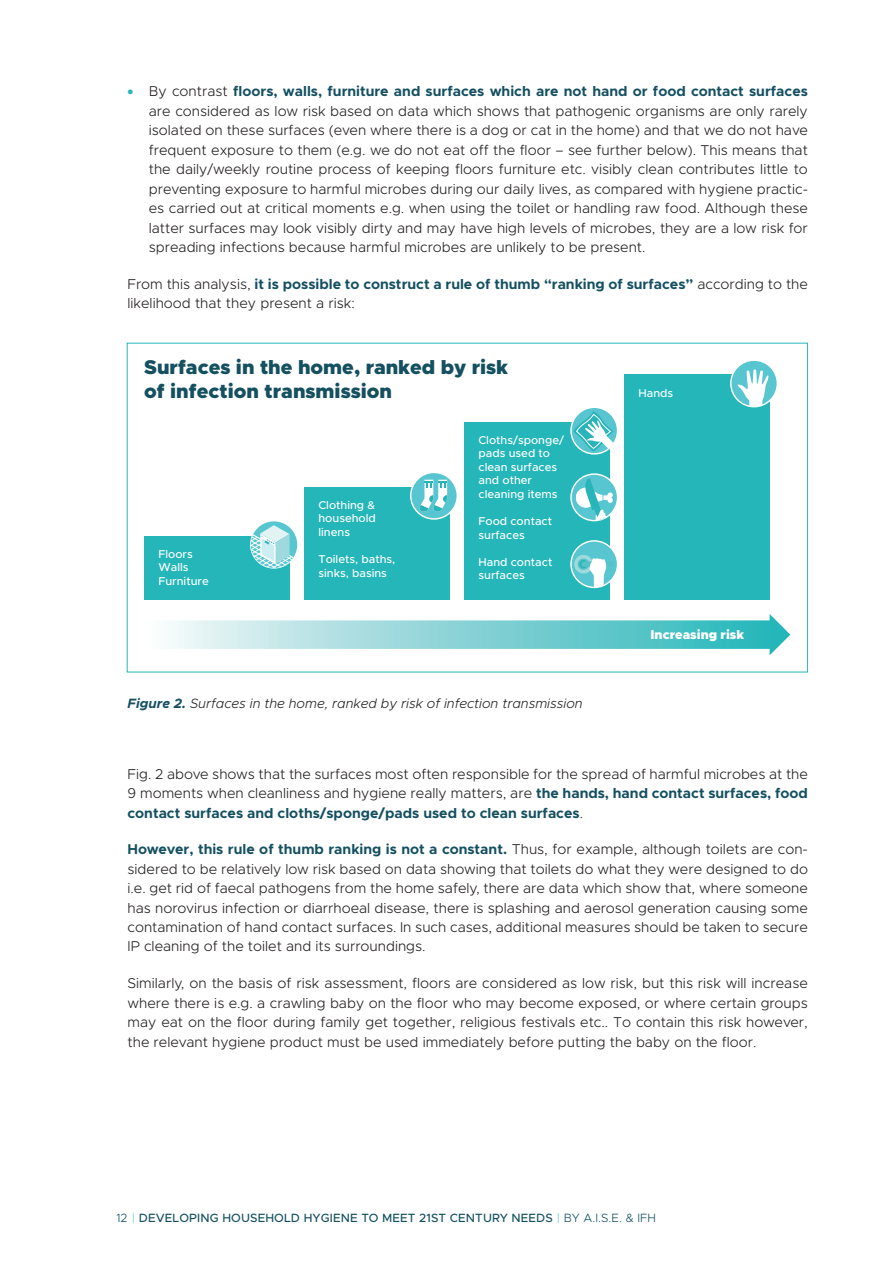
<style>
.page{position:relative;width:893px;height:1263px;background:#fff}
.page>*{position:absolute;margin:0;border:0;box-sizing:border-box;transform-origin:0 0}
.t1{font:900 19.95px/24px "Metropolis";color:#155061}
.t2{font:300 14.25px/19.5px "Metropolis";color:#231f20;text-align:justify}
.t3{font:italic 300 13.5px "Metropolis";color:#231f20}
.t4{font:900 12.9px "Metropolis";color:#fff}
.t5{font:500 12px "Metropolis";letter-spacing:.01em;color:#145061}
.t6{font:500 11.4px/13.5px "Metropolis";color:#fff}
.s1{font-family:"Montserrat";font-weight:900;color:#25b6b9}
.s2{font-weight:700;color:#145061}
.s3{font-weight:700;color:#155061}
.s4{font-weight:300}
.s5{font-weight:300;color:#57c6d1}
</style>
<div class="page">
<div style="left:144px;top:536px;width:146px;height:63px;background:#25b6b9"></div>
<div style="left:304px;top:487px;width:146px;height:112px;background:#25b6b9"></div>
<div style="left:464px;top:422px;width:146px;height:177px;background:#25b6b9"></div>
<div style="left:624px;top:374px;width:146px;height:225px;background:#25b6b9"></div>
<div style="left:144px;top:620px;width:628px;height:29px;background:linear-gradient(to right,#f6f7f9,#25b4b8)"></div>
<svg style="left:770px;top:614px;width:20px;height:41px"></svg>
<svg style="left:730px;top:359px;width:48px;height:48px"></svg>
<svg style="left:737px;top:369px;width:32px;height:38px"></svg>
<svg style="left:570px;top:407px;width:48px;height:47px"></svg>
<svg style="left:573px;top:411px;width:45px;height:42px"></svg>
<svg style="left:570px;top:473px;width:48px;height:48px"></svg>
<svg style="left:576px;top:478px;width:37px;height:43px"></svg>
<svg style="left:570px;top:540px;width:48px;height:48px"></svg>
<div style="left:574px;top:555px;width:19px;height:18px;background:#9ed9dd;border-radius:50%"></div>
<svg style="left:578px;top:558px;width:11px;height:12px"></svg>
<div style="left:579px;top:560px;width:8px;height:8px;background:#28b4b9;border-radius:50%"></div>
<div style="left:581px;top:561px;width:33px;height:6px;background:#53c3c7;border-radius:3px"></div>
<svg style="left:589px;top:558px;width:17px;height:29px"></svg>
<svg style="left:410px;top:472px;width:48px;height:48px"></svg>
<svg style="left:418px;top:480px;width:29px;height:32px"></svg>
<svg style="left:251px;top:521px;width:46px;height:47px"></svg>
<p class="t2" style="left:149px;top:82px;width:661px;text-indent:-21px"><span class="s1">•</span> By contrast <span class="s2">floors, walls, furniture and surfaces which are not hand or food contact surfaces </span>are considered as low risk based on data which shows that pathogenic organisms are only rarely isolated on these surfaces (even where there is a dog or cat in the home) and that we do not have frequent exposure to them (e.g. we do not eat off the floor – see further below). This means that the daily/weekly routine process of keeping floors furniture etc. visibly clean contributes little to preventing exposure to harmful microbes during our daily lives, as compared with hygiene practic&shy;es carried out at critical moments e.g. when using the toilet or handling raw food. Although these latter surfaces may look visibly dirty and may have high levels of microbes, they are a low risk for spreading infections because harmful microbes are unlikely to be present.</p>
<p class="t2" style="left:128px;top:274px;width:682px">From this analysis, <span class="s2">it is possible to construct a rule of thumb “ranking of surfaces”</span> according to the likelihood that they present a risk:</p>
<h1 class="t1" style="left:144px;top:355px;width:365px">Surfaces in the home, ranked by risk of infection transmission</h1>
<p class="t6" style="left:158px;top:547px;width:52px">Floors<br>Walls<br>Furniture</p>
<p class="t6" style="left:318px;top:498px;width:59px;text-align:justify">Clothing &amp; household linens</p>
<p class="t6" style="left:318px;top:552px;width:78px">Toilets, baths, sinks, basins</p>
<p class="t6" style="left:478px;top:433px;width:87px">Cloths/sponge/ pads used to clean surfaces and other cleaning items</p>
<p class="t6" style="left:478px;top:514px;width:75px">Food contact surfaces</p>
<p class="t6" style="left:478px;top:555px;width:75px">Hand contact surfaces</p>
<p class="t3" style="left:128px;top:695px;width:457px"><span class="s3">Figure 2.</span> Surfaces in the home, ranked by risk of infection transmission</p>
<p class="t6" style="left:638px;top:386px;width:36px">Hands</p>
<p class="t4" style="left:650px;top:626px;width:95px">Increasing risk</p>
<p class="t2" style="left:128px;top:764px;width:682px">Fig. 2 above shows that the surfaces most often responsible for the spread of harmful microbes at the 9 moments when cleanliness and hygiene really matters, are <span class="s2">the hands, hand contact surfaces, food contact surfaces and cloths/sponge/pads used to clean surfaces</span>.</p>
<p class="t2" style="left:128px;top:839px;width:682px"><span class="s2">However, this rule of thumb ranking is not a constant.</span> Thus, for example, although toilets are con&shy;sidered to be relatively low risk based on data showing that toilets do what they were designed to do i.e. get rid of faecal pathogens from the home safely, there are data which show that, where someone has norovirus infection or diarrhoeal disease, there is splashing and aerosol generation causing some contamination of hand contact surfaces. In such cases, additional measures should be taken to secure IP cleaning of the toilet and its surroundings.</p>
<p class="t2" style="left:128px;top:973px;width:682px">Similarly, on the basis of risk assessment, floors are considered as low risk, but this risk will increase where there is e.g. a crawling baby on the floor who may become exposed, or where certain groups may eat on the floor during family get together, religious festivals etc.. To contain this risk however, the relevant hygiene product must be used immediately before putting the baby on the floor.</p>
<p class="t5" style="left:116px;top:1210px;width:541px"><span class="s4">12</span> <span class="s5">|</span> DEVELOPING HOUSEHOLD HYGIENE TO MEET 21ST CENTURY NEEDS <span class="s5">|</span> <span class="s4">BY A.I.S.E. &amp; IFH</span></p>
</div>
